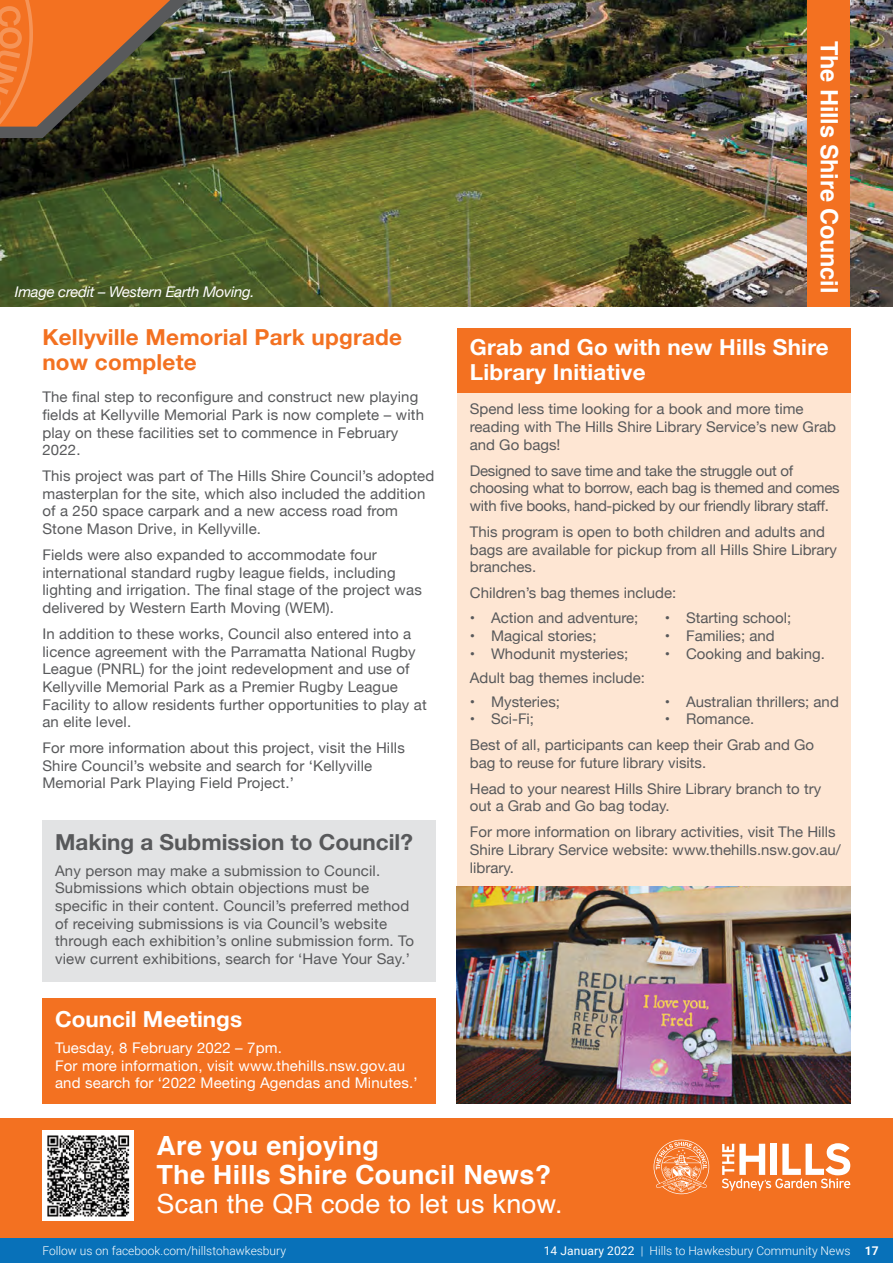
<style>
.page{position:relative;width:893px;height:1263px;background:#fff}
.page>*{position:absolute;margin:0;border:0;box-sizing:border-box;transform-origin:0 0}
.t1{font:700 26.4px/29.4px "Helvetica";letter-spacing:.01em;color:#fff}
.t2{font:26.4px "Helvetica";letter-spacing:.01em;color:#fff}
.t3{font:700 24px "Helvetica";letter-spacing:-.01em;color:#fff}
.t4{font:700 22.05px/25px "Helvetica Neue";letter-spacing:.01em;color:#fff}
.t5{font:700 22.05px/25px "Helvetica Neue";letter-spacing:.01em;color:#f37121}
.t6{font:700 22.05px "Helvetica Neue";color:#58595b}
.t7{font:14.7px/17.7px "Helvetica Neue";letter-spacing:.01em;color:#58595b}
.t8{font:14.7px/17.7px "Helvetica Neue";letter-spacing:-.02em;color:#58595b}
.t9{font:14.7px/17.7px "Helvetica Neue";letter-spacing:.01em;color:#fff}
.t10{font:italic 14.7px "Helvetica Neue";letter-spacing:-.02em;color:#fff}
.t11{font:300 12px "Roboto";color:#fff}
.s1{font-weight:400}
.s2{font-weight:700}
</style>
<div class="page">
<img style="left:0;top:0;width:893px;height:307px">
<div style="left:42px;top:820px;width:393px;height:162px;background:#e2e3e4"></div>
<div style="left:42px;top:998px;width:394px;height:106px;background:#f37121"></div>
<div style="left:457px;top:329px;width:393px;height:736px;background:#fee6d3"></div>
<div style="left:457px;top:329px;width:393px;height:64px;background:#f37121"></div>
<img style="left:457px;top:887px;width:393px;height:217px">
<div style="left:807px;top:0;width:43px;height:307px;background:#f37121"></div>
<div style="left:0;top:1118px;width:893px;height:140px;background:#f37121"></div>
<svg style="left:722px;top:1143px;width:128px;height:47px"></svg>
<svg style="left:654px;top:1140px;width:55px;height:54px"></svg>
<div style="left:42px;top:1131px;width:92px;height:90px;background:#fff"></div>
<img style="left:47px;top:1135px;width:83px;height:82px">
<svg style="left:0;top:0;width:188px;height:138px;background:#975727"></svg>
<div style="left:0;top:1238px;width:893px;height:25px;background:#0871b9"></div>
<p class="t10" style="left:15px;top:281px;width:241px">Image credit – Western Earth Moving.</p>
<h3 class="t5" style="left:42px;top:325px;width:361px">Kellyville Memorial Park upgrade now complete</h3>
<p class="t7" style="left:42px;top:389px;width:383px">The final step to reconfigure and construct new playing fields at Kellyville Memorial Park is now complete – with play on these facilities set to commence in February 2022.</p>
<p class="t7" style="left:42px;top:468px;width:393px">This project was part of The Hills Shire Council’s adopted masterplan for the site, which also included the addition of a 250 space carpark and a new access road from Stone Mason Drive, in Kellyville.</p>
<p class="t7" style="left:42px;top:547px;width:381px">Fields were also expanded to accommodate four international standard rugby league fields, including lighting and irrigation. The final stage of the project was delivered by Western Earth Moving (WEM).</p>
<p class="t7" style="left:42px;top:626px;width:386px">In addition to these works, Council also entered into a licence agreement with the Parramatta National Rugby League (PNRL) for the joint redevelopment and use of Kellyville Memorial Park as a Premier Rugby League Facility to allow residents further opportunities to play at an elite level.</p>
<p class="t7" style="left:42px;top:740px;width:364px">For more information about this project, visit the Hills<br>Shire Council’s website and search for ‘Kellyville<br>Memorial Park Playing Field Project.’</p>
<h3 class="t6" style="left:55px;top:824px;width:359px">Making a Submission to Council?</h3>
<p class="t7" style="left:55px;top:862px;width:360px">Any person may make a submission to Council.<br>Submissions which obtain objections must be specific in their content. Council’s preferred method of receiving submissions is via Council’s website through each exhibition’s online submission form. To view current exhibitions, search for ‘Have Your Say.’</p>
<h3 class="t4" style="left:55px;top:1007px;width:189px">Council Meetings</h3>
<p class="t9" style="left:55px;top:1040px;width:364px">Tuesday, 8 February 2022 – 7pm.<br>For more information, visit www.thehills.nsw.gov.au and search for ‘2022 Meeting Agendas and Minutes.’</p>
<h2 class="t3" style="left:849px;top:41px;width:254px;rotate:90deg">The Hills Shire Council</h2>
<h3 class="t4" style="left:470px;top:335px;width:360px">Grab and Go with new Hills Shire<br>Library Initiative</h3>
<p class="t7" style="left:470px;top:401px;width:368px">Spend less time looking for a book and more time reading with The Hills Shire Library Service’s new Grab and Go bags!</p>
<p class="t8" style="left:470px;top:462px;width:371px">Designed to save time and take the struggle out of choosing what to borrow, each bag is themed and comes with five books, hand-picked by our friendly library staff.</p>
<p class="t7" style="left:470px;top:524px;width:369px">This program is open to both children and adults and bags are available for pickup from all Hills Shire Library branches.</p>
<p class="t7" style="left:470px;top:585px;width:208px">Children’s bag themes include:</p>
<p class="t7" style="left:470px;top:610px;width:170px">• Action and adventure;</p>
<p class="t7" style="left:470px;top:628px;width:128px">• Magical stories;</p>
<p class="t7" style="left:470px;top:645px;width:160px">• Whodunit mysteries;</p>
<p class="t7" style="left:470px;top:670px;width:177px">Adult bag themes include:</p>
<p class="t7" style="left:470px;top:694px;width:92px">• Mysteries;</p>
<p class="t7" style="left:470px;top:711px;width:66px">• Sci-Fi;</p>
<p class="t7" style="left:665px;top:610px;width:128px">• Starting school;</p>
<p class="t7" style="left:665px;top:628px;width:111px">• Families; and</p>
<p class="t7" style="left:665px;top:645px;width:162px">• Cooking and baking.</p>
<p class="t7" style="left:665px;top:694px;width:176px">• Australian thrillers; and</p>
<p class="t7" style="left:665px;top:711px;width:91px">• Romance.</p>
<p class="t7" style="left:470px;top:737px;width:346px">Best of all, participants can keep their Grab and Go bag to reuse for future library visits.</p>
<p class="t7" style="left:470px;top:780px;width:353px">Head to your nearest Hills Shire Library branch to try out a Grab and Go bag today.</p>
<p class="t7" style="left:470px;top:824px;width:373px">For more information on library activities, visit The Hills<br>Shire Library Service website: www.thehills.nsw.gov.au/ library.</p>
<h1 class="t1" style="left:157px;top:1131px;width:396px">Are you enjoying<br>The Hills Shire Council News?</h1>
<h1 class="t2" style="left:157px;top:1184px;width:407px">Scan the QR code to let us know.</h1>
<p class="t11" style="left:43px;top:1242px;width:245px">Follow us on facebook.com/hillstohawkesbury</p>
<p class="t11" style="left:544px;top:1242px;width:336px"><span class="s1">14 January 2022</span> | Hills to Hawkesbury Community News <span class="s2">17</span></p>
</div>
